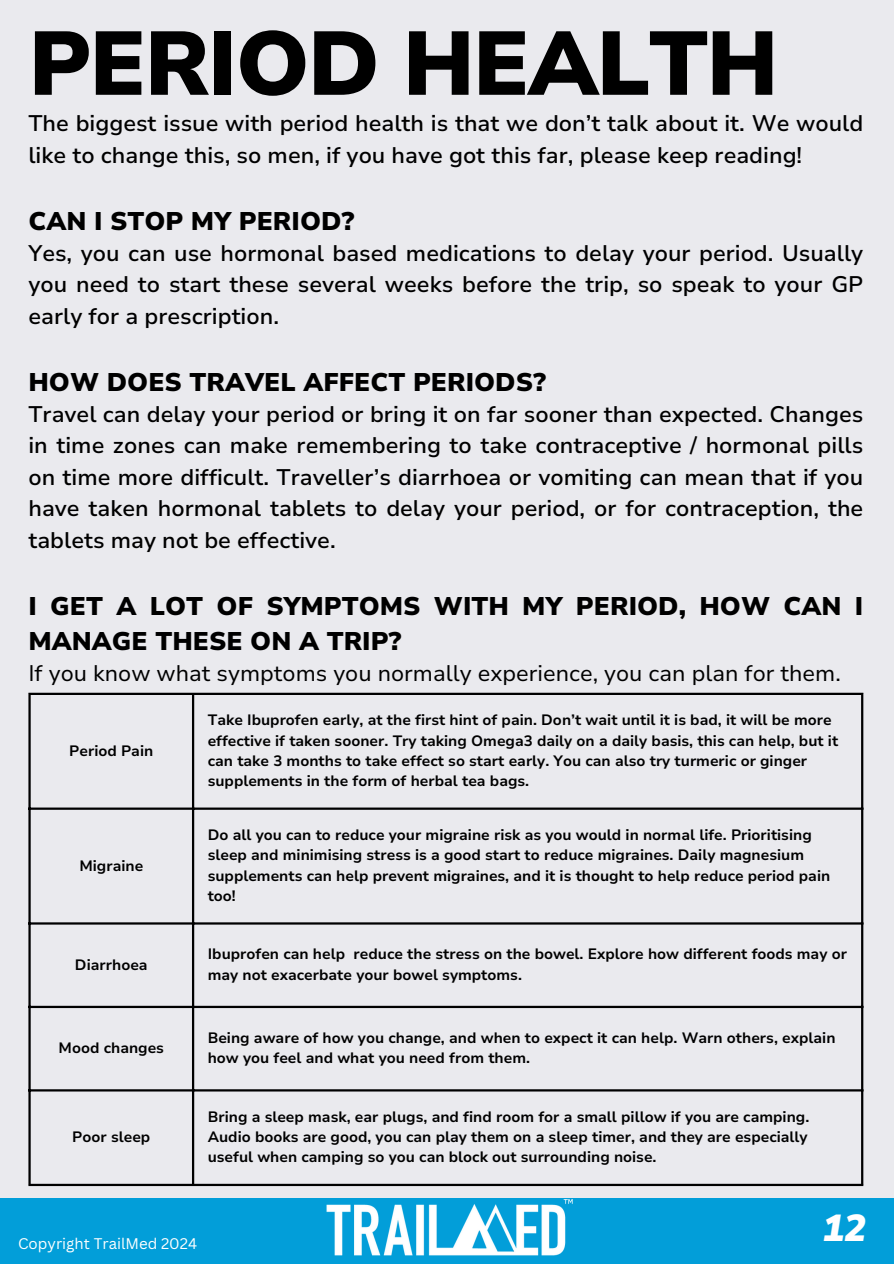
<style>
.page{position:relative;width:894px;height:1264px;background:#fff}
.page>*{position:absolute;margin:0;border:0;box-sizing:border-box;transform-origin:0 0}
.t1{font:900 90px "Nunito Sans 10 pt";letter-spacing:-.025em;color:#000}
.t2{font:italic 900 37.5px "Nunito Sans 10 pt";color:#fff}
.t3{font:900 25.5px/34.8px "Nunito Sans 10 pt";color:#000}
.t4{font:600 22.5px/31.5px "Nunito Sans 10 pt";color:#000;text-align:justify}
.t5{font:22.5px "Nunito Sans 10 pt";color:#000}
.t6{font:700 15px/20.2px "Nunito Sans 10 pt";color:#000}
.t7{font:15px "Canva Sans";color:#fff}
</style>
<div class="page">
<div style="left:0;top:0;width:893px;height:1263px;background:#eaeaee"></div>
<div style="left:0;top:1197px;width:893px;height:66px;background:#029ed9"></div>
<img style="left:319px;top:1197px;width:255px;height:59px">
<hr style="left:28px;top:695px;width:3px;height:488px;background:#000">
<hr style="left:192px;top:695px;width:2px;height:488px;background:#000">
<hr style="left:860px;top:695px;width:3px;height:488px;background:#000">
<hr style="left:28px;top:692px;width:835px;height:3px;background:#000">
<hr style="left:28px;top:807px;width:835px;height:2px;background:#000">
<hr style="left:28px;top:922px;width:835px;height:2px;background:#000">
<hr style="left:28px;top:1005px;width:835px;height:3px;background:#000">
<hr style="left:28px;top:1089px;width:835px;height:2px;background:#000">
<hr style="left:28px;top:1183px;width:835px;height:2px;background:#000">
<h1 class="t1" style="left:28px;top:4px;width:751px">PERIOD HEALTH</h1>
<h3 class="t4" style="left:28px;top:108px;width:836px">The biggest issue with period health is that we don’t talk about it. We would like to change this, so men, if you have got this far, please keep reading!</h3>
<h3 class="t3" style="left:28px;top:204px;width:327px">CAN I STOP MY PERIOD?</h3>
<h3 class="t4" style="left:28px;top:237px;width:836px">Yes, you can use hormonal based medications to delay your period. Usually you need to start these several weeks before the trip, so speak to your GP early for a prescription.</h3>
<h3 class="t3" style="left:28px;top:365px;width:519px">HOW DOES TRAVEL AFFECT PERIODS?</h3>
<p class="t4" style="left:28px;top:398px;width:836px">Travel can delay your period or bring it on far sooner than expected. Changes in time zones can make remembering to take contraceptive / hormonal pills on time more difficult. Traveller’s diarrhoea or vomiting can mean that if you have taken hormonal tablets to delay your period, or for contraception, the tablets may not be effective.</p>
<h3 class="t3" style="left:28px;top:589px;width:836px">I GET A LOT OF SYMPTOMS WITH MY PERIOD, HOW CAN I<br>MANAGE THESE ON A TRIP?</h3>
<h3 class="t5" style="left:28px;top:658px;width:813px">If you know what symptoms you normally experience, you can plan for them.</h3>
<p class="t6" style="left:69px;top:740px;width:85px">Period Pain</p>
<p class="t6" style="left:79px;top:855px;width:65px">Migraine</p>
<p class="t6" style="left:208px;top:710px;width:632px">Take Ibuprofen early, at the first hint of pain. Don’t wait until it is bad, it will be more effective if taken sooner. Try taking Omega3 daily on a daily basis, this can help, but it can take 3 months to take effect so start early. You can also try turmeric or ginger supplements in the form of herbal tea bags.</p>
<p class="t6" style="left:208px;top:825px;width:624px">Do all you can to reduce your migraine risk as you would in normal life. Prioritising sleep and minimising stress is a good start to reduce migraines. Daily magnesium supplements can help prevent migraines, and it is thought to help reduce period pain too!</p>
<p class="t6" style="left:75px;top:954px;width:74px">Diarrhoea</p>
<p class="t6" style="left:208px;top:944px;width:640px">Ibuprofen can help reduce the stress on the bowel. Explore how different foods may or may not exacerbate your bowel symptoms.</p>
<p class="t6" style="left:59px;top:1038px;width:107px">Mood changes</p>
<p class="t6" style="left:208px;top:1027px;width:629px">Being aware of how you change, and when to expect it can help. Warn others, explain how you feel and what you need from them.</p>
<p class="t6" style="left:72px;top:1127px;width:79px">Poor sleep</p>
<p class="t6" style="left:208px;top:1106px;width:603px;text-align:justify">Bring a sleep mask, ear plugs, and find room for a small pillow if you are camping.<br>Audio books are good, you can play them on a sleep timer, and they are especially useful when camping so you can block out surrounding noise.</p>
<p class="t7" style="left:18px;top:1233px;width:180px">Copyright TrailMed 2024</p>
<h2 class="t2" style="left:822px;top:1202px;width:46px">12</h2>
</div>
